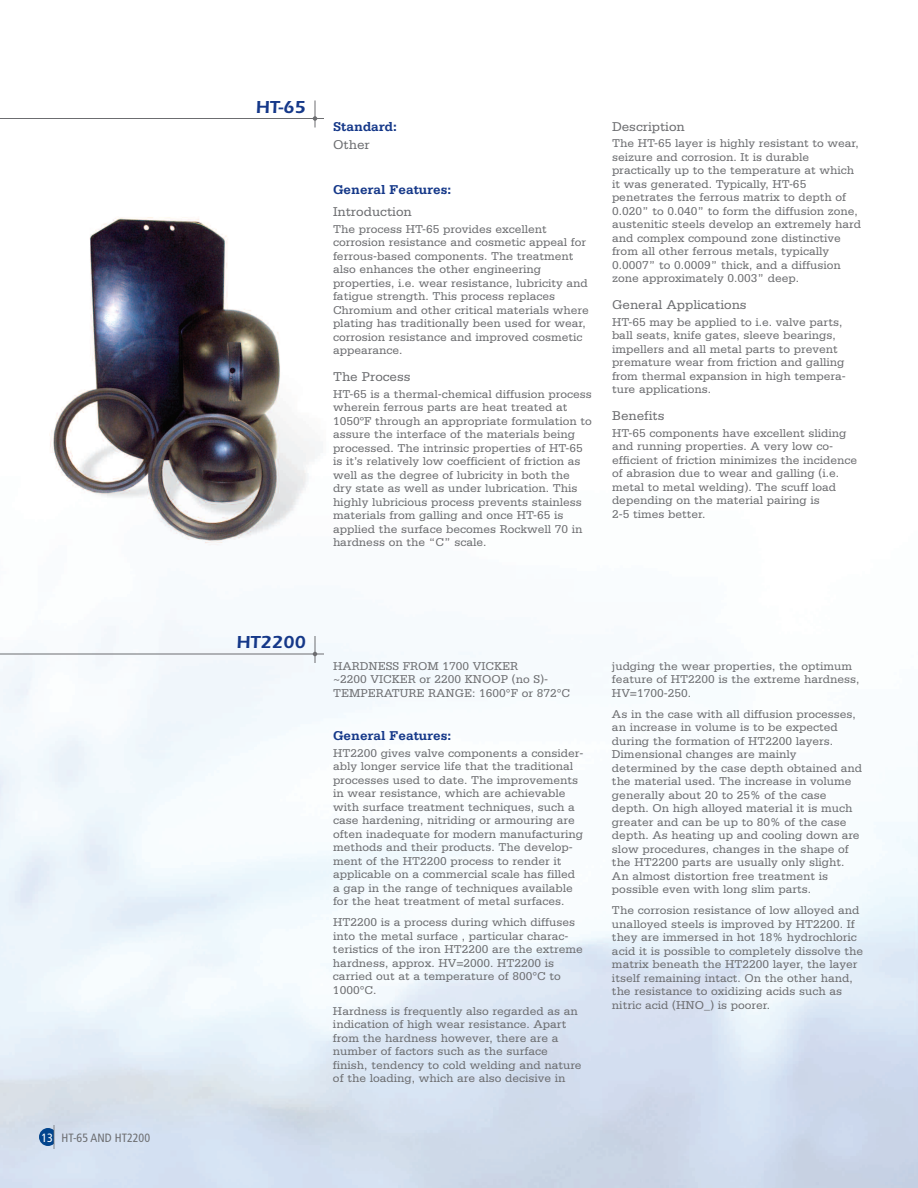
<style>
.page{position:relative;width:918px;height:1188px;background:#fff}
.page>*{position:absolute;margin:0;border:0;box-sizing:border-box;transform-origin:0 0}
.t1{font:600 18px "Itc Eras";color:#153889}
.t2{font:13.5px "Serifa";color:#6c6d70}
.t3{font:700 13.5px "Serifa";color:#153889}
.t4{font:12px/13.5px "Serifa";color:#6c6d70}
.t5{font:condensed 12px "Frutiger";color:#6c6d70}
.s1{color:#fff}
</style>
<div class="page">
<img style="left:0;top:117px;width:918px;height:1071px">
<svg style="left:39px;top:1125px;width:16px;height:24px"></svg>
<hr style="left:0;top:118px;width:324px;height:1px;background:#6c6d70">
<svg style="left:313px;top:100px;width:4px;height:28px"></svg>
<hr style="left:0;top:654px;width:324px;height:1px;background:#6c6d70">
<svg style="left:313px;top:636px;width:4px;height:27px"></svg>
<p class="t5" style="left:41px;top:1133px;width:110px"><span class="s1">13</span> HT-65 AND HT2200</p>
<h1 class="t1" style="left:256px;top:101px;width:52px">HT-65</h1>
<p class="t3" style="left:333px;top:122px;width:65px">Standard:</p>
<p class="t2" style="left:333px;top:140px;width:38px">Other</p>
<p class="t3" style="left:333px;top:185px;width:120px">General Features:</p>
<p class="t2" style="left:333px;top:207px;width:80px">Introduction</p>
<p class="t4" style="left:333px;top:223px;width:257px">The process HT-65 provides excellent corrosion resistance and cosmetic appeal for ferrous-based components. The treatment also enhances the other engineering properties, i.e. wear resistance, lubricity and fatigue strength. This process replaces Chromium and other critical materials where plating has traditionally been used for wear, corrosion resistance and improved cosmetic appearance.</p>
<p class="t2" style="left:333px;top:372px;width:79px">The Process</p>
<p class="t4" style="left:333px;top:388px;width:260px">HT-65 is a thermal-chemical diffusion process wherein ferrous parts are heat treated at 1050ºF through an appropriate formulation to assure the interface of the materials being processed. The intrinsic properties of HT-65 is it’s relatively low coefficient of friction as well as the degree of lubricity in both the<br>dry state as well as under lubrication. This highly lubricious process prevents stainless materials from galling and once HT-65 is applied the surface becomes Rockwell 70 in hardness on the “C” scale.</p>
<p class="t2" style="left:612px;top:122px;width:74px">Description</p>
<p class="t4" style="left:612px;top:137px;width:251px">The HT-65 layer is highly resistant to wear, seizure and corrosion. It is durable practically up to the temperature at which it was generated. Typically, HT-65 penetrates the ferrous matrix to depth of 0.020” to 0.040” to form the diffusion zone, austenitic steels develop an extremely hard and complex compound zone distinctive from all other ferrous metals, typically 0.0007” to 0.0009” thick, and a diffusion zone approximately 0.003” deep.</p>
<p class="t2" style="left:612px;top:300px;width:136px">General Applications</p>
<p class="t4" style="left:612px;top:316px;width:235px">HT-65 may be applied to i.e. valve parts, ball seats, knife gates, sleeve bearings, impellers and all metal parts to prevent premature wear from friction and galling from thermal expansion in high tempera&shy;ture applications.</p>
<p class="t2" style="left:612px;top:411px;width:54px">Benefits</p>
<p class="t4" style="left:612px;top:427px;width:247px">HT-65 components have excellent sliding and running properties. A very low co&shy;efficient of friction minimizes the incidence of abrasion due to wear and galling (i.e. metal to metal welding). The scuff load depending on the material pairing is<br>2-5 times better.</p>
<h1 class="t1" style="left:236px;top:636px;width:71px">HT2200</h1>
<p class="t4" style="left:333px;top:660px;width:239px">HARDNESS FROM 1700 VICKER<br>~2200 VICKER or 2200 KNOOP (no S)-<br>TEMPERATURE RANGE: 1600°F or 872°C</p>
<p class="t3" style="left:333px;top:731px;width:120px">General Features:</p>
<p class="t4" style="left:333px;top:747px;width:252px">HT2200 gives valve components a consider&shy;ably longer service life that the traditional processes used to date. The improvements in wear resistance, which are achievable with surface treatment techniques, such a case hardening, nitriding or armouring are often inadequate for modern manufacturing methods and their products. The develop&shy;ment of the HT2200 process to render it applicable on a commercial scale has filled a gap in the range of techniques available for the heat treatment of metal surfaces.</p>
<p class="t4" style="left:333px;top:916px;width:251px">HT2200 is a process during which diffuses into the metal surface , particular charac&shy;teristics of the iron HT2200 are the extreme hardness, approx. HV=2000. HT2200 is carried out at a temperature of 800°C to 1000°C.</p>
<p class="t4" style="left:333px;top:1005px;width:250px">Hardness is frequently also regarded as an indication of high wear resistance. Apart from the hardness however, there are a number of factors such as the surface finish, tendency to cold welding and nature of the loading, which are also decisive in</p>
<p class="t4" style="left:612px;top:660px;width:249px">judging the wear properties, the optimum feature of HT2200 is the extreme hardness,<br>HV=1700-250.</p>
<p class="t4" style="left:612px;top:708px;width:252px">As in the case with all diffusion processes, an increase in volume is to be expected during the formation of HT2200 layers.<br>Dimensional changes are mainly determined by the case depth obtained and the material used. The increase in volume generally about 20 to 25% of the case depth. On high alloyed material it is much greater and can be up to 80% of the case depth. As heating up and cooling down are slow procedures, changes in the shape of the HT2200 parts are usually only slight.<br>An almost distortion free treatment is possible even with long slim parts.</p>
<p class="t4" style="left:612px;top:904px;width:253px">The corrosion resistance of low alloyed and unalloyed steels is improved by HT2200. If they are immersed in hot 18% hydrochloric acid it is possible to completely dissolve the matrix beneath the HT2200 layer, the layer itself remaining intact. On the other hand, the resistance to oxidizing acids such as nitric acid (HNO_) is poorer.</p>
</div>
